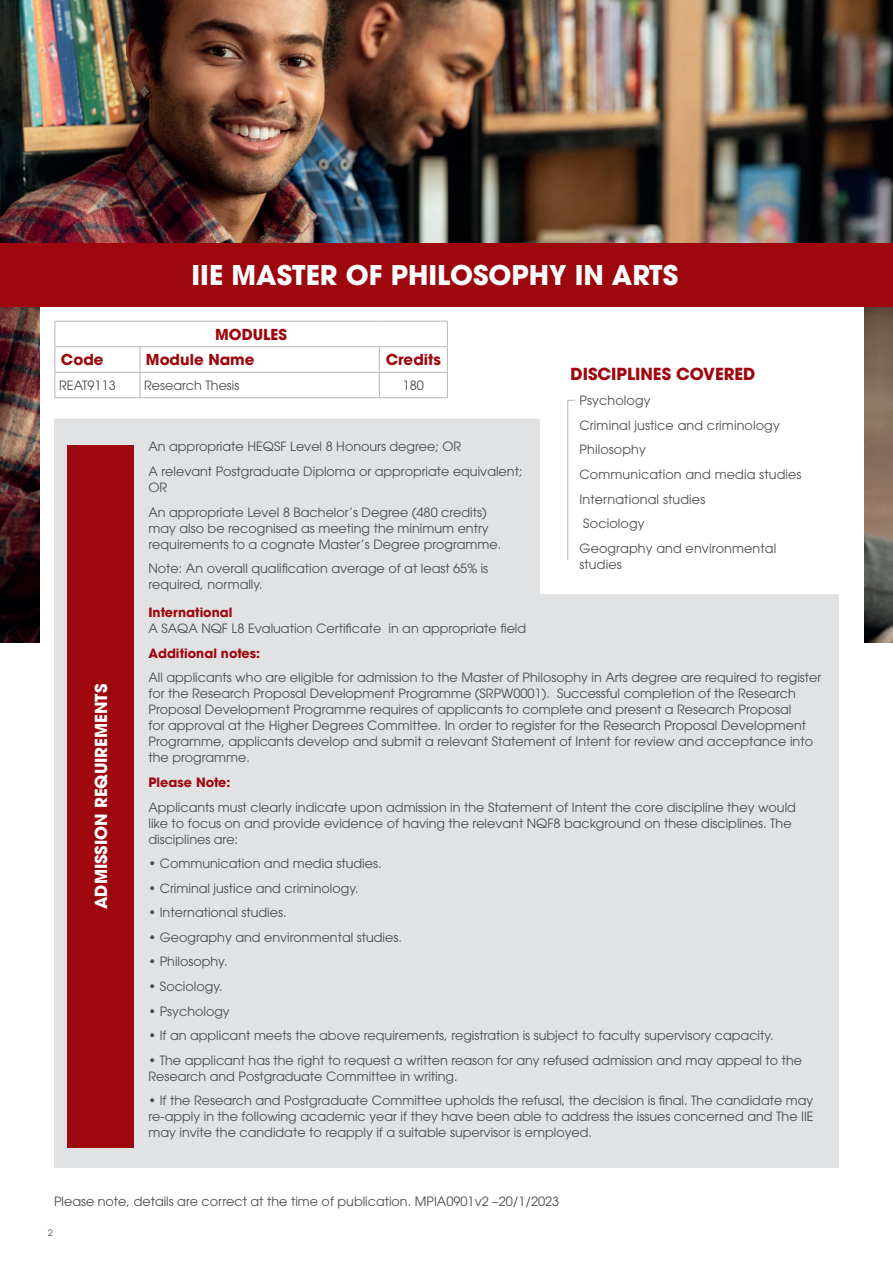
<style>
.page{position:relative;width:893px;height:1263px;background:#fff}
.page>*{position:absolute;margin:0;border:0;box-sizing:border-box;transform-origin:0 0}
.t1{font:700 27px "ITC Avant Garde Pro";color:#fff}
.t2{font:700 16.5px "ITC Avant Garde Pro";color:#fff}
.t3{font:700 16.5px "ITC Avant Garde Pro";color:#9d070d}
.t4{font:700 15px "ITC Avant Garde Pro";color:#9d070d}
.t5{font:12.75px/16px "ITC Avant Garde Pro";color:#4b4c4d}
.t6{font:700 12.75px "ITC Avant Garde Pro";color:#9d070d}
.t7{font:9px "ITC Avant Garde Pro";color:#4b4c4d}
</style>
<div class="page">
<img style="left:0;top:0;width:893px;height:642px">
<div style="left:40px;top:270px;width:824px;height:920px;background:#fff"></div>
<div style="left:540px;top:594px;width:299px;height:574px;background:#e1e2e4"></div>
<div style="left:54px;top:419px;width:486px;height:749px;background:#e1e2e4"></div>
<div style="left:68px;top:446px;width:66px;height:702px;background:#9d070d"></div>
<div style="left:0;top:243px;width:893px;height:63px;background:#9d070d"></div>
<hr style="left:55px;top:321px;width:85px;height:1px;background:#b6b7bb">
<hr style="left:140px;top:321px;width:239px;height:1px;background:#b6b7bb">
<hr style="left:379px;top:321px;width:69px;height:1px;background:#b6b7bb">
<svg style="left:55px;top:322px;width:393px;height:75px"></svg>
<hr style="left:55px;top:397px;width:85px;height:1px;background:#b6b7bb">
<hr style="left:140px;top:397px;width:239px;height:1px;background:#b6b7bb">
<hr style="left:379px;top:397px;width:69px;height:1px;background:#b6b7bb">
<svg style="left:567px;top:399px;width:8px;height:161px"></svg>
<h1 class="t1" style="left:192px;top:257px;width:488px">IIE MASTER OF PHILOSOPHY IN ARTS</h1>
<p class="t4" style="left:215px;top:324px;width:73px">MODULES</p>
<p class="t4" style="left:61px;top:349px;width:44px">Code</p>
<p class="t4" style="left:146px;top:349px;width:110px">Module Name</p>
<p class="t4" style="left:386px;top:349px;width:57px">Credits</p>
<p class="t5" style="left:59px;top:377px;width:58px">REAT9113</p>
<p class="t5" style="left:144px;top:377px;width:97px">Research Thesis</p>
<p class="t5" style="left:403px;top:377px;width:23px">180</p>
<p class="t5" style="left:148px;top:434px;width:375px;line-height:24.6px">An appropriate HEQSF Level 8 Honours degree; OR<br>A relevant Postgraduate Diploma or appropriate equivalent;</p>
<p class="t5" style="left:148px;top:475px;width:340px;line-height:24.6px">OR<br>An appropriate Level 8 Bachelor’s Degree (480 credits)</p>
<p class="t5" style="left:148px;top:520px;width:354px">may also be recognised as meeting the minimum entry requirements to a cognate Master’s Degree programme.</p>
<p class="t5" style="left:148px;top:560px;width:341px">Note: An overall qualification average of at least 65% is required, normally.</p>
<p class="t3" style="left:570px;top:362px;width:187px">DISCIPLINES COVERED</p>
<p class="t5" style="left:579px;top:388px;width:224px;line-height:24.6px">Psychology<br>Criminal justice and criminology<br>Philosophy<br>Communication and media studies<br>International studies<br>Sociology<br>Geography and environmental</p>
<p class="t5" style="left:579px;top:556px;width:44px">studies</p>
<p class="t2" style="left:90px;top:909px;width:227px;rotate:-90deg">ADMISSION REQUIREMENTS</p>
<p class="t6" style="left:148px;top:604px;width:86px">International</p>
<p class="t5" style="left:148px;top:620px;width:379px">A SAQA NQF L8 Evaluation Certificate in an appropriate field</p>
<p class="t6" style="left:148px;top:644px;width:113px">Additional notes:</p>
<p class="t5" style="left:148px;top:669px;width:674px">All applicants who are eligible for admission to the Master of Philosophy in Arts degree are required to register for the Research Proposal Development Programme (SRPW0001). Successful completion of the Research Proposal Development Programme requires of applicants to complete and present a Research Proposal<br>for approval at the Higher Degrees Committee. In order to register for the Research Proposal Development Programme, applicants develop and submit a relevant Statement of Intent for review and acceptance into the programme.</p>
<p class="t6" style="left:148px;top:774px;width:84px">Please Note:</p>
<p class="t5" style="left:148px;top:799px;width:649px">Applicants must clearly indicate upon admission in the Statement of Intent the core discipline they would like to focus on and provide evidence of having the relevant NQF8 background on these disciplines. The disciplines are:</p>
<p class="t5" style="left:148px;top:855px;width:235px">• Communication and media studies.</p>
<p class="t5" style="left:148px;top:880px;width:212px">• Criminal justice and criminology.</p>
<p class="t5" style="left:148px;top:904px;width:140px">• International studies.</p>
<p class="t5" style="left:148px;top:929px;width:255px">• Geography and environmental studies.</p>
<p class="t5" style="left:148px;top:954px;width:81px">• Philosophy.</p>
<p class="t5" style="left:148px;top:978px;width:76px">• Sociology.</p>
<p class="t5" style="left:148px;top:1003px;width:83px">• Psychology</p>
<p class="t5" style="left:148px;top:1027px;width:627px">• If an applicant meets the above requirements, registration is subject to faculty supervisory capacity.</p>
<p class="t5" style="left:148px;top:1052px;width:655px">• The applicant has the right to request a written reason for any refused admission and may appeal to the<br>Research and Postgraduate Committee in writing.</p>
<p class="t5" style="left:148px;top:1092px;width:667px;text-align:justify">• If the Research and Postgraduate Committee upholds the refusal, the decision is final. The candidate may re-apply in the following academic year if they have been able to address the issues concerned and The IIE may invite the candidate to reapply if a suitable supervisor is employed.</p>
<p class="t5" style="left:54px;top:1193px;width:507px">Please note, details are correct at the time of publication. MPIA0901v2 –20/1/2023</p>
<p class="t7" style="left:48px;top:1227px;width:6px">2</p>
</div>
